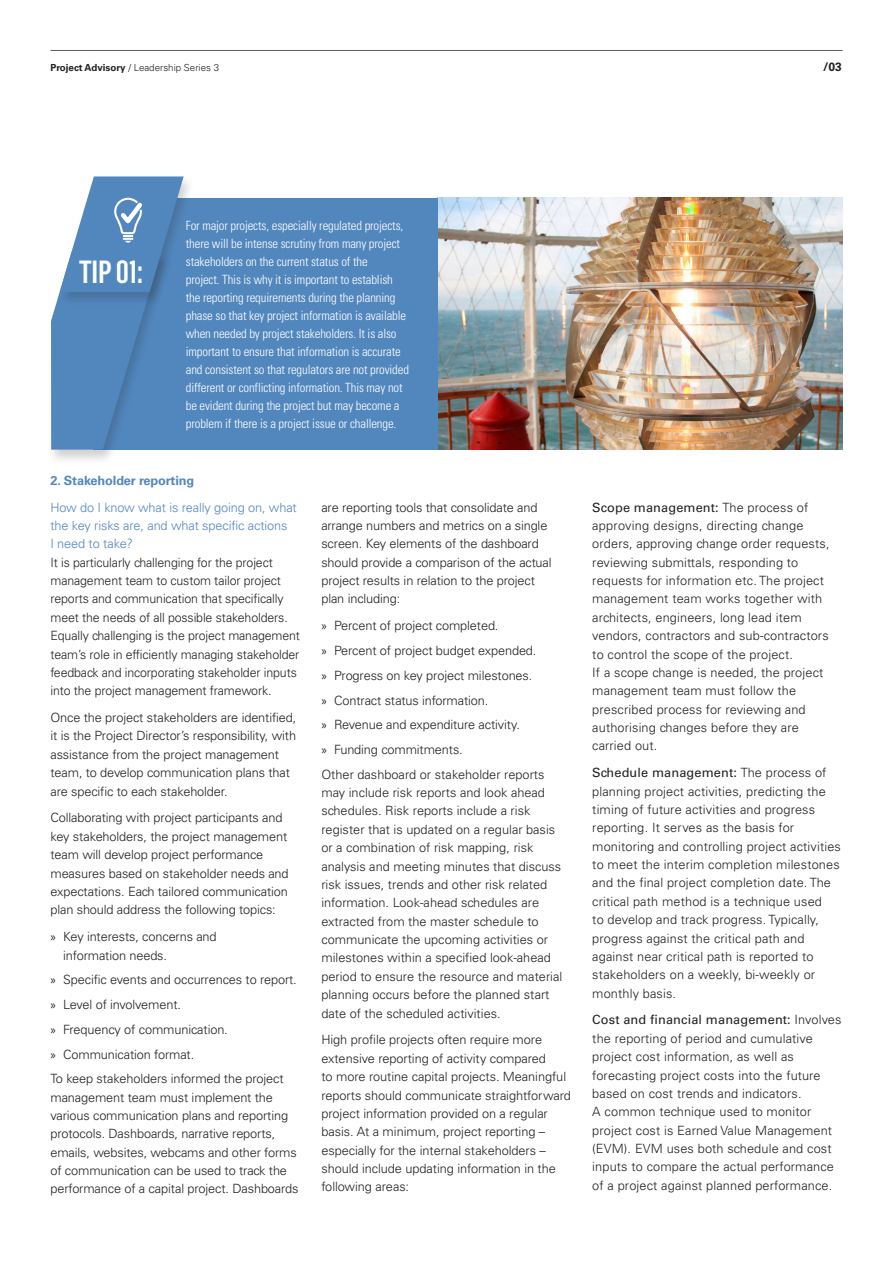
<style>
.page{position:relative;width:893px;height:1263px;background:#fff}
.page>*{position:absolute;margin:0;border:0;box-sizing:border-box;transform-origin:0 0}
.t1{font:500 31.5px "Flama Condensed";color:#fff}
.t2{font:300 12.75px/18.3px "Univers";letter-spacing:-.005em;color:#231f20}
.t3{font:300 condensed 12.75px/18px "Univers";letter-spacing:-.01em;color:#fff}
.t4{font:300 12.75px/18.3px "Univers";letter-spacing:-.01em;color:#5287be}
.t5{font:700 12.75px "Univers";letter-spacing:-.01em;color:#5287be}
.t6{font:700 12px "Univers";color:#231f20}
.t7{font:300 9.75px "Univers";color:#231f20}
.s1{font-weight:700}
.s2{font-family:"Myriad Pro";font-weight:400}
.s3{font-weight:400}
</style>
<div class="page">
<hr style="left:50px;top:50px;width:792px;height:1px;background:#5d6067">
<img style="left:437px;top:198px;width:405px;height:252px">
<div style="left:93px;top:198px;width:344px;height:252px;background:#5287be"></div>
<div style="left:47px;top:176px;width:149px;height:289px;background:#231f20;opacity:.2"></div>
<svg style="left:51px;top:176px;width:133px;height:274px"></svg>
<p class="t7" style="left:50px;top:62px;width:170px"><span class="s1">Project Advisory</span> / Leadership Series 3</p>
<p class="t6" style="left:823px;top:60px;width:20px">/03</p>
<h1 class="t1" style="left:79px;top:252px;width:66px">TIP 01:</h1>
<p class="t3" style="left:186px;top:217px;width:225px">For major projects, especially regulated projects, there will be intense scrutiny from many project stakeholders on the current status of the<br>project. This is why it is important to establish the reporting requirements during the planning phase so that key project information is available when needed by project stakeholders. It is also important to ensure that information is accurate and consistent so that regulators are not provided different or conflicting information. This may not be evident during the project but may become a problem if there is a project issue or challenge.</p>
<p class="t5" style="left:50px;top:473px;width:145px">2. Stakeholder reporting</p>
<p class="t4" style="left:50px;top:498px;width:248px">How do I know what is really going on, what the key risks are, and what specific actions<br>I need to take?</p>
<p class="t2" style="left:50px;top:553px;width:251px">It is particularly challenging for the project management team to custom tailor project reports and communication that specifically meet the needs of all possible stakeholders.<br>Equally challenging is the project management team’s role in efficiently managing stakeholder feedback and incorporating stakeholder inputs into the project management framework.</p>
<p class="t2" style="left:50px;top:708px;width:247px">Once the project stakeholders are identified, it is the Project Director’s responsibility, with assistance from the project management team, to develop communication plans that are specific to each stakeholder.</p>
<p class="t2" style="left:50px;top:809px;width:240px">Collaborating with project participants and key stakeholders, the project management team will develop project performance measures based on stakeholder needs and expectations. Each tailored communication plan should address the following topics:</p>
<p class="t2" style="left:63px;top:927px;width:155px;text-indent:-13px"><span class="s2">»</span> Key interests, concerns and information needs.</p>
<p class="t2" style="left:50px;top:967px;width:248px;line-height:24.8px"><span class="s2">»</span> Specific events and occurrences to report. <span class="s2">»</span> Level of involvement.<br><span class="s2">»</span> Frequency of communication.<br><span class="s2">»</span> Communication format.<br>To keep stakeholders informed the project</p>
<p class="t2" style="left:50px;top:1088px;width:250px">management team must implement the various communication plans and reporting protocols. Dashboards, narrative reports, emails, websites, webcams and other forms of communication can be used to track the performance of a capital project. Dashboards</p>
<p class="t2" style="left:321px;top:498px;width:232px">are reporting tools that consolidate and arrange numbers and metrics on a single screen. Key elements of the dashboard should provide a comparison of the actual project results in relation to the project plan including:</p>
<p class="t2" style="left:321px;top:613px;width:225px;line-height:24.8px"><span class="s2">»</span> Percent of project completed.<br><span class="s2">»</span> Percent of project budget expended. <span class="s2">»</span> Progress on key project milestones.<br><span class="s2">»</span> Contract status information.<br><span class="s2">»</span> Revenue and expenditure activity.<br><span class="s2">»</span> Funding commitments.<br>Other dashboard or stakeholder reports</p>
<p class="t2" style="left:321px;top:783px;width:242px">may include risk reports and look ahead schedules. Risk reports include a risk register that is updated on a regular basis or a combination of risk mapping, risk analysis and meeting minutes that discuss risk issues, trends and other risk related information. Look-ahead schedules are extracted from the master schedule to communicate the upcoming activities or milestones within a specified look-ahead period to ensure the resource and material planning occurs before the planned start date of the scheduled activities.</p>
<p class="t2" style="left:321px;top:1031px;width:251px">High profile projects often require more extensive reporting of activity compared<br>to more routine capital projects. Meaningful reports should communicate straightforward project information provided on a regular basis. At a minimum, project reporting – especially for the internal stakeholders – should include updating information in the following areas:</p>
<p class="t2" style="left:592px;top:498px;width:239px"><span class="s3">Scope management:</span> The process of approving designs, directing change orders, approving change order requests, reviewing submittals, responding to requests for information etc. The project management team works together with architects, engineers, long lead item vendors, contractors and sub-contractors to control the scope of the project.<br>If a scope change is needed, the project management team must follow the prescribed process for reviewing and authorising changes before they are carried out.</p>
<p class="t2" style="left:592px;top:763px;width:250px"><span class="s3">Schedule management:</span> The process of planning project activities, predicting the timing of future activities and progress reporting. It serves as the basis for monitoring and controlling project activities to meet the interim completion milestones and the final project completion date. The critical path method is a technique used<br>to develop and track progress. Typically, progress against the critical path and against near critical path is reported to stakeholders on a weekly, bi-weekly or monthly basis.</p>
<p class="t2" style="left:592px;top:1011px;width:251px"><span class="s3">Cost and financial management:</span> Involves the reporting of period and cumulative project cost information, as well as forecasting project costs into the future based on cost trends and indicators.<br>A common technique used to monitor project cost is Earned Value Management (EVM). EVM uses both schedule and cost inputs to compare the actual performance of a project against planned performance.</p>
</div>
